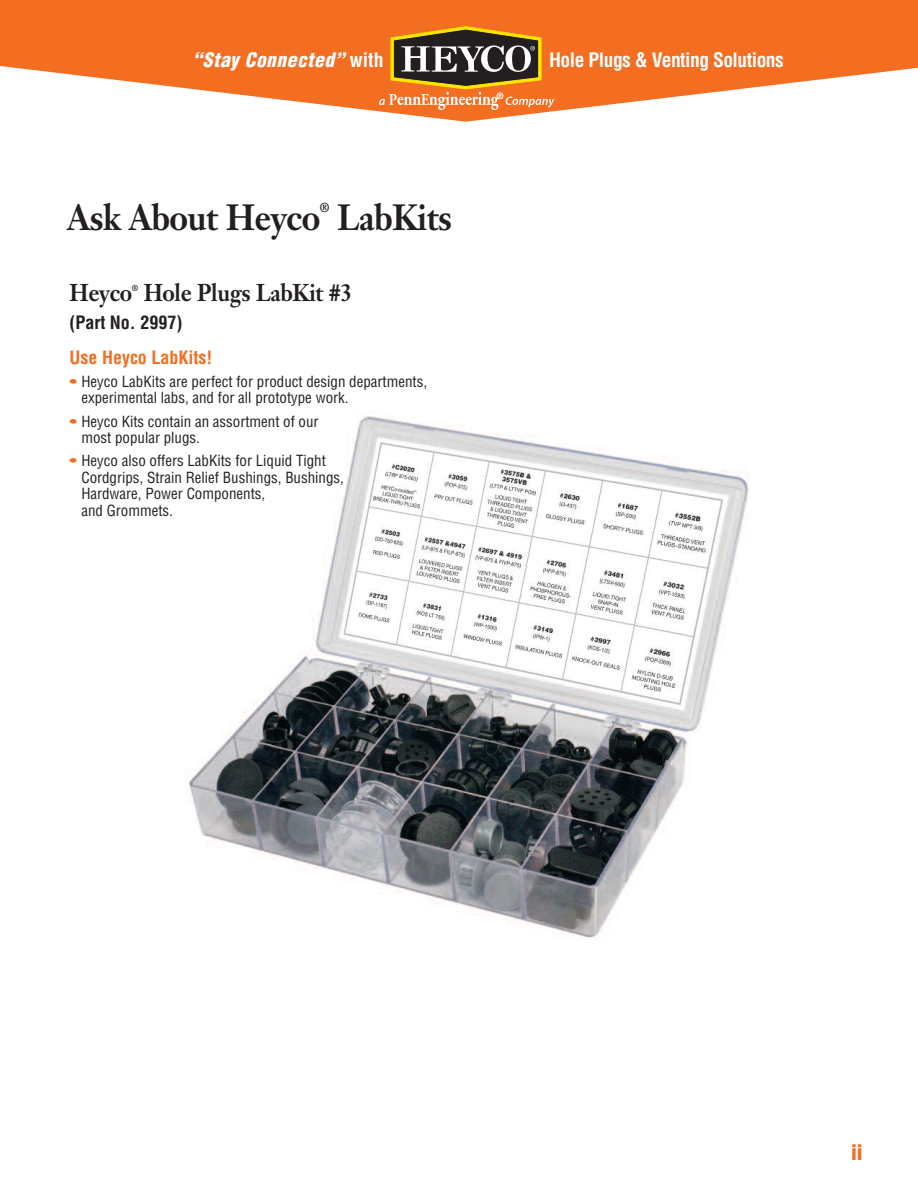
<style>
.page{position:relative;width:918px;height:1188px;background:#fff}
.page>*{position:absolute;margin:0;border:0;box-sizing:border-box;transform-origin:0 0}
.t1{font:700 36px "Janson Text";letter-spacing:-.015em;color:#231f20;scale:.9 1}
.t2{font:700 24px "Janson Text";letter-spacing:-.015em;color:#231f20;scale:.9 1}
.t3{font:900 condensed 21px "Helvetica";color:#f36e21}
.t4{font:700 condensed 19.5px "Helvetica";letter-spacing:-.025em;color:#fff}
.t5{font:italic 900 condensed 19.5px "Helvetica";letter-spacing:.025em;color:#fff}
.t6{font:700 condensed 18px "Helvetica";color:#f36e21}
.t7{font:700 condensed 18px "Helvetica";color:#231f20}
.t8{font:condensed 15px/16.5px "Helvetica";color:#231f20}
.t9{font:700 12.9px "Janson Text";color:#231f20;scale:.9 1}
.t10{font:700 9px "Helvetica";color:#fff}
.t11{font:700 8.7px "Janson Text";color:#231f20;scale:.9 1}
.s1{font-weight:700;font-style:normal}
.s2{color:#f36e21}
</style>
<div class="page">
<img style="left:188px;top:416px;width:561px;height:522px">
<svg style="left:1px;top:0;width:917px;height:122px;fill:#f36e21"></svg>
<svg style="left:379px;top:26px;width:176px;height:84px;background:#a96e3b"></svg>
<svg style="left:0;top:0;width:1px;height:67px"></svg>
<h3 class="t5" style="left:193px;top:49px;width:192px">“Stay Connected” <span class="s1">with</span></h3>
<h3 class="t4" style="left:549px;top:49px;width:236px">Hole Plugs &amp; Venting Solutions</h3>
<p class="t10" style="left:497px;top:92px;width:8px">®</p>
<h1 class="t1" style="left:68px;top:203px;width:282px">Ask About Heyco</h1>
<p class="t9" style="left:320px;top:202px;width:12px">®</p>
<h1 class="t1" style="left:337px;top:203px;width:129px">LabKits</h1>
<h2 class="t2" style="left:70px;top:283px;width:71px">Heyco</h2>
<p class="t11" style="left:132px;top:284px;width:9px">®</p>
<h2 class="t2" style="left:144px;top:283px;width:234px">Hole Plugs LabKit #3</h2>
<p class="t7" style="left:70px;top:313px;width:114px">(Part No. 2997)</p>
<p class="t6" style="left:70px;top:347px;width:144px">Use Heyco LabKits!</p>
<p class="t8" style="left:81px;top:373px;width:347px;text-indent:-12px"><span class="s2">•</span> Heyco LabKits are perfect for product design departments, experimental labs, and for all prototype work.</p>
<p class="t8" style="left:81px;top:413px;width:239px;text-indent:-12px"><span class="s2">•</span> Heyco Kits contain an assortment of our most popular plugs.</p>
<p class="t8" style="left:81px;top:453px;width:264px;text-indent:-12px"><span class="s2">•</span> Heyco also offers LabKits for Liquid Tight Cordgrips, Strain Relief Bushings, Bushings, Hardware, Power Components,<br>and Grommets.</p>
<h3 class="t3" style="left:851px;top:1141px;width:13px">ii</h3>
</div>
